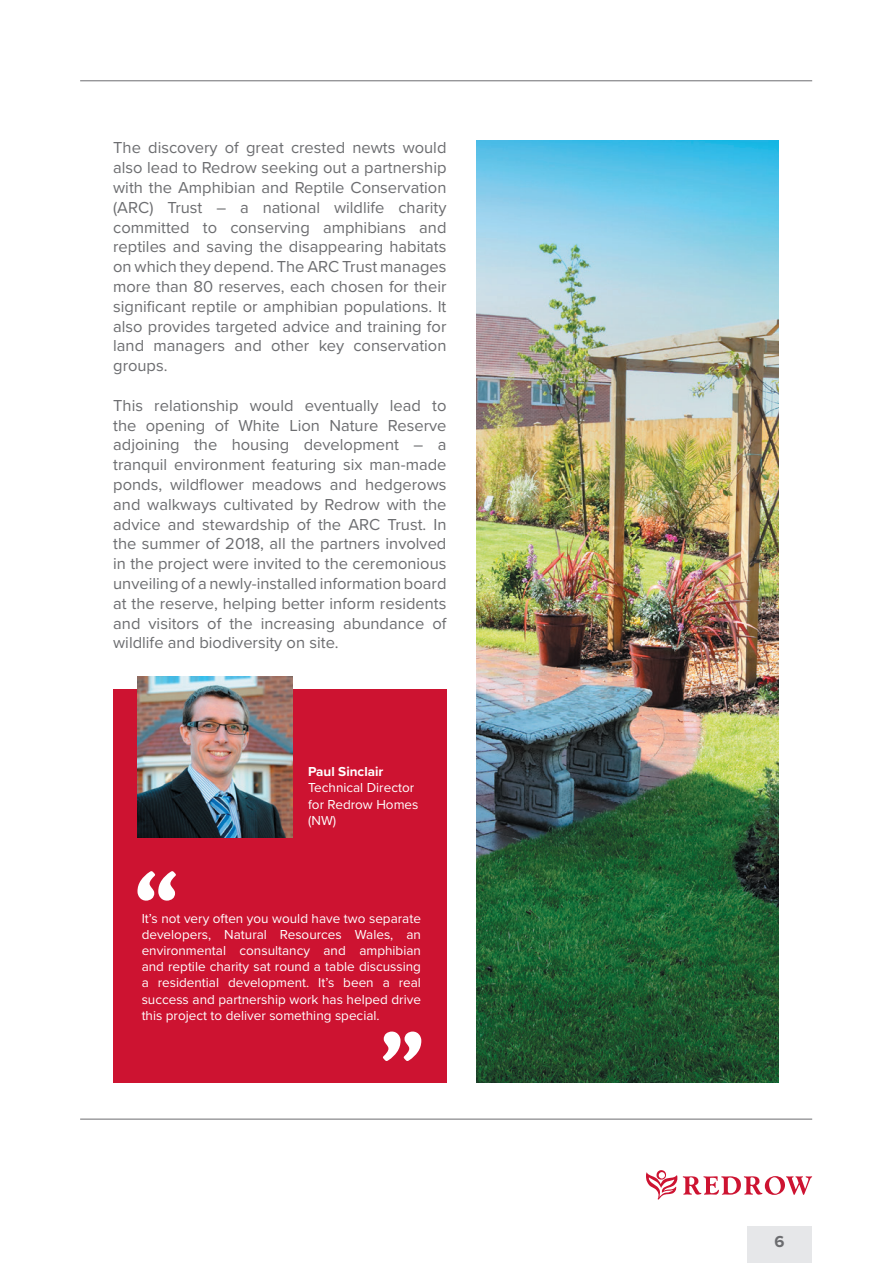
<style>
.page{position:relative;width:893px;height:1263px;background:#fff}
.page>*{position:absolute;margin:0;border:0;box-sizing:border-box;transform-origin:0 0}
.t1{font:16.5px/19.8px "Proxima Nova";color:#6c6d70;text-align:justify}
.t2{font:700 16.5px "Proxima Nova";color:#6c6d70}
.t3{font:13.5px/16.2px "Proxima Nova";color:#fff;text-align:justify}
.t4{font:700 13.5px "Proxima Nova";color:#fff}
</style>
<div class="page">
<svg style="left:646px;top:1170px;width:166px;height:29px"></svg>
<hr style="left:80px;top:1119px;width:732px;height:1px;background:#6c6d70">
<hr style="left:80px;top:81px;width:732px;height:1px;background:#6c6d70">
<div style="left:747px;top:1226px;width:65px;height:37px;background:#e6e7e9"></div>
<div style="left:113px;top:689px;width:333px;height:394px;background:#cd1331"></div>
<svg style="left:137px;top:871px;width:39px;height:30px"></svg>
<svg style="left:383px;top:1031px;width:38px;height:30px"></svg>
<img style="left:137px;top:676px;width:156px;height:161px">
<img style="left:477px;top:140px;width:301px;height:943px">
<p class="t1" style="left:113px;top:137px;width:335px">The discovery of great crested newts would also lead to Redrow seeking out a partnership with the Amphibian and Reptile Conservation (ARC) Trust – a national wildlife charity committed to conserving amphibians and reptiles and saving the disappearing habitats on which they depend. The ARC Trust manages more than 80 reserves, each chosen for their significant reptile or amphibian populations. It also provides targeted advice and training for land managers and other key conservation groups.</p>
<p class="t1" style="left:113px;top:395px;width:335px">This relationship would eventually lead to the opening of White Lion Nature Reserve adjoining the housing development – a tranquil environment featuring six man-made ponds, wildflower meadows and hedgerows and walkways cultivated by Redrow with the advice and stewardship of the ARC Trust. In the summer of 2018, all the partners involved in the project were invited to the ceremonious unveiling of a newly-installed information board at the reserve, helping better inform residents and visitors of the increasing abundance of wildlife and biodiversity on site.</p>
<p class="t4" style="left:308px;top:761px;width:77px">Paul Sinclair</p>
<p class="t3" style="left:308px;top:779px;width:112px;text-align:left">Technical Director for Redrow Homes (NW)</p>
<p class="t3" style="left:142px;top:909px;width:281px">It’s not very often you would have two separate developers, Natural Resources Wales, an environmental consultancy and amphibian and reptile charity sat round a table discussing a residential development. It’s been a real success and partnership work has helped drive this project to deliver something special.</p>
<p class="t2" style="left:775px;top:1229px;width:12px">6</p>
</div>
